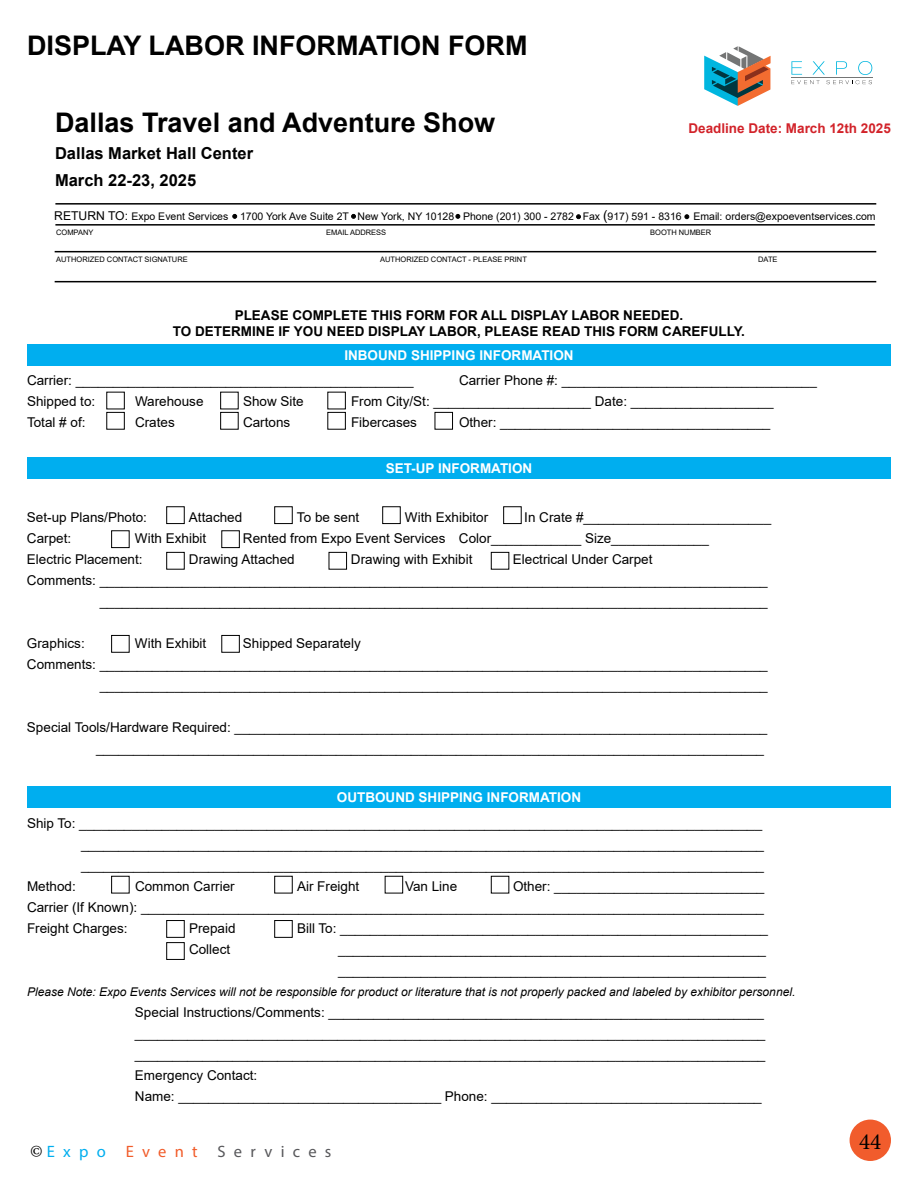
<style>
.page{position:relative;width:918px;height:1188px;background:#fff}
.page>*{position:absolute;margin:0;border:0;box-sizing:border-box;transform-origin:0 0}
.t1{font:700 27px "Arial";color:#000}
.t2{font:23.1px "Minion Pro";color:#000}
.t3{font:700 16.5px/27px "Arial";color:#000}
.t4{font:16.5px "Myriad Pro";letter-spacing:.5em;color:#58585b}
.t5{font:13.5px/21px "Arial";color:#000}
.t6{font:700 13.5px/16.2px "Arial";color:#000;text-align:center}
.t7{font:700 13.5px "Arial";color:#fff}
.t8{font:700 13.5px "Arial";color:#d2232a}
.t9{font:italic 12px "Arial";color:#000}
.t10{font:10.5px "Arial";color:#000}
.t11{font:7.5px "Arial";color:#000}
.s1{font-size:12.15px}
.s2{font-size:13.5px}
.s3{font-family:"Minion Pro";font-size:18px;color:#000}
.s4{color:#00aeef}
.s5{color:#f15c2a}
</style>
<div class="page">
<div style="left:850px;top:1120px;width:41px;height:41px;background:#f15c2c;border-radius:50%"></div>
<svg style="left:791px;top:61px;width:81px;height:23px"></svg>
<hr style="left:791px;top:77px;width:82px;height:1px;background:#747575">
<svg style="left:704px;top:46px;width:67px;height:60px"></svg>
<hr style="left:55px;top:203px;width:821px;height:2px;background:#000">
<hr style="left:55px;top:224px;width:820px;height:2px;background:#000">
<hr style="left:55px;top:251px;width:821px;height:1px;background:#000">
<hr style="left:55px;top:281px;width:821px;height:1px;background:#000">
<svg style="left:576px;top:215px;width:5px;height:4px"></svg>
<svg style="left:456px;top:214px;width:4px;height:5px"></svg>
<svg style="left:351px;top:214px;width:5px;height:5px"></svg>
<svg style="left:233px;top:214px;width:4px;height:5px"></svg>
<svg style="left:685px;top:215px;width:4px;height:4px"></svg>
<div style="left:106px;top:392px;width:19px;height:17px;border:1px solid #000"></div>
<div style="left:106px;top:412px;width:19px;height:18px;border:1px solid #000"></div>
<div style="left:166px;top:506px;width:19px;height:18px;border:1px solid #000"></div>
<div style="left:111px;top:530px;width:19px;height:18px;border:1px solid #000"></div>
<div style="left:166px;top:552px;width:19px;height:18px;border:1px solid #000"></div>
<div style="left:111px;top:635px;width:19px;height:18px;border:1px solid #000"></div>
<div style="left:166px;top:920px;width:19px;height:18px;border:1px solid #000"></div>
<div style="left:166px;top:942px;width:19px;height:18px;border:1px solid #000"></div>
<div style="left:274px;top:920px;width:19px;height:18px;border:1px solid #000"></div>
<div style="left:274px;top:876px;width:19px;height:17px;border:1px solid #000"></div>
<div style="left:385px;top:876px;width:18px;height:17px;border:1px solid #000"></div>
<div style="left:491px;top:876px;width:18px;height:17px;border:1px solid #000"></div>
<div style="left:221px;top:635px;width:19px;height:18px;border:1px solid #000"></div>
<div style="left:329px;top:552px;width:18px;height:18px;border:1px solid #000"></div>
<div style="left:491px;top:552px;width:18px;height:18px;border:1px solid #000"></div>
<div style="left:221px;top:530px;width:19px;height:18px;border:1px solid #000"></div>
<div style="left:274px;top:506px;width:19px;height:18px;border:1px solid #000"></div>
<div style="left:382px;top:506px;width:19px;height:18px;border:1px solid #000"></div>
<div style="left:503px;top:506px;width:19px;height:18px;border:1px solid #000"></div>
<div style="left:220px;top:412px;width:19px;height:18px;border:1px solid #000"></div>
<div style="left:327px;top:412px;width:19px;height:18px;border:1px solid #000"></div>
<div style="left:435px;top:412px;width:18px;height:18px;border:1px solid #000"></div>
<div style="left:27px;top:345px;width:864px;height:21px;background:#00aeef"></div>
<div style="left:27px;top:457px;width:864px;height:22px;background:#00aeef"></div>
<div style="left:27px;top:786px;width:864px;height:22px;background:#00aeef"></div>
<h1 class="t1" style="left:27px;top:26px;width:502px">DISPLAY LABOR INFORMATION FORM</h1>
<h1 class="t1" style="left:55px;top:103px;width:442px">Dallas Travel and Adventure Show</h1>
<p class="t8" style="left:688px;top:119px;width:204px">Deadline Date: March 12th 2025</p>
<p class="t3" style="left:55px;top:140px;width:200px">Dallas Market Hall Center<br>March 22-23, 2025</p>
<p class="t3" style="left:27px;top:117px;width:143px">March 22-23, 2025</p>
<p class="t10" style="left:54px;top:209px;width:823px"><span class="s1">RETURN TO:</span> Expo Event Services 1700 York Ave Suite 2T New York, NY 10128 Phone (201) 300 - 2782 Fax <span class="s2">(</span>917) 591 - 8316 Email: orders@expoeventservices.com</p>
<p class="t11" style="left:56px;top:227px;width:39px">COMPANY</p>
<p class="t11" style="left:326px;top:227px;width:62px">EMAIL ADDRESS</p>
<p class="t11" style="left:650px;top:227px;width:63px">BOOTH NUMBER</p>
<p class="t11" style="left:56px;top:254px;width:133px">AUTHORIZED CONTACT SIGNATURE</p>
<p class="t11" style="left:380px;top:254px;width:148px">AUTHORIZED CONTACT - PLEASE PRINT</p>
<p class="t11" style="left:758px;top:254px;width:21px">DATE</p>
<p class="t6" style="left:173px;top:307px;width:574px">PLEASE COMPLETE THIS FORM FOR ALL DISPLAY LABOR NEEDED.<br>TO DETERMINE IF YOU NEED DISPLAY LABOR, PLEASE READ THIS FORM CAREFULLY.</p>
<p class="t5" style="left:27px;top:370px;width:388px">Carrier: _____________________________________________</p>
<p class="t5" style="left:459px;top:370px;width:359px">Carrier Phone #: __________________________________</p>
<p class="t5" style="left:27px;top:391px;width:70px">Shipped to:</p>
<p class="t5" style="left:135px;top:391px;width:70px">Warehouse</p>
<p class="t5" style="left:243px;top:391px;width:62px">Show Site</p>
<p class="t5" style="left:351px;top:391px;width:424px">From City/St: _____________________ Date: ___________________</p>
<p class="t5" style="left:27px;top:412px;width:60px">Total # of:</p>
<p class="t5" style="left:135px;top:412px;width:41px">Crates</p>
<p class="t5" style="left:243px;top:412px;width:49px">Cartons</p>
<p class="t5" style="left:351px;top:412px;width:68px">Fibercases</p>
<p class="t5" style="left:459px;top:412px;width:313px">Other: ____________________________________</p>
<p class="t7" style="left:344px;top:346px;width:231px">INBOUND SHIPPING INFORMATION</p>
<p class="t7" style="left:386px;top:459px;width:148px">SET-UP INFORMATION</p>
<p class="t5" style="left:27px;top:507px;width:122px">Set-up Plans/Photo:</p>
<p class="t5" style="left:189px;top:507px;width:55px">Attached</p>
<p class="t5" style="left:297px;top:507px;width:64px">To be sent</p>
<p class="t5" style="left:405px;top:507px;width:85px">With Exhibitor</p>
<p class="t5" style="left:524px;top:507px;width:248px">In Crate #_________________________</p>
<p class="t5" style="left:27px;top:528px;width:46px">Carpet:</p>
<p class="t5" style="left:135px;top:528px;width:73px">With Exhibit</p>
<p class="t5" style="left:243px;top:528px;width:467px">Rented from Expo Event Services Color____________ Size_____________</p>
<p class="t5" style="left:27px;top:549px;width:117px">Electric Placement:</p>
<p class="t5" style="left:189px;top:549px;width:107px">Drawing Attached</p>
<p class="t5" style="left:351px;top:549px;width:123px">Drawing with Exhibit</p>
<p class="t5" style="left:513px;top:549px;width:141px">Electrical Under Carpet</p>
<p class="t5" style="left:27px;top:570px;width:742px">Comments: _________________________________________________________________________________________</p>
<p class="t5" style="left:100px;top:591px;width:670px">_________________________________________________________________________________________</p>
<p class="t5" style="left:27px;top:633px;width:59px">Graphics:</p>
<p class="t5" style="left:135px;top:633px;width:73px">With Exhibit</p>
<p class="t5" style="left:243px;top:633px;width:119px">Shipped Separately</p>
<p class="t5" style="left:27px;top:654px;width:742px">Comments: _________________________________________________________________________________________</p>
<p class="t5" style="left:100px;top:675px;width:670px">_________________________________________________________________________________________</p>
<p class="t5" style="left:27px;top:717px;width:742px;text-align:right">Special Tools/Hardware Required: _______________________________________________________________________ _________________________________________________________________________________________</p>
<p class="t7" style="left:337px;top:788px;width:246px">OUTBOUND SHIPPING INFORMATION</p>
<p class="t5" style="left:27px;top:813px;width:737px">Ship To: ___________________________________________________________________________________________</p>
<p class="t5" style="left:81px;top:834px;width:685px">___________________________________________________________________________________________</p>
<p class="t5" style="left:81px;top:855px;width:685px">___________________________________________________________________________________________</p>
<p class="t5" style="left:27px;top:876px;width:50px">Method:</p>
<p class="t5" style="left:135px;top:876px;width:101px">Common Carrier</p>
<p class="t5" style="left:297px;top:876px;width:64px">Air Freight</p>
<p class="t5" style="left:405px;top:876px;width:54px">Van Line</p>
<p class="t5" style="left:27px;top:876px;width:739px;text-align:justify;text-indent:486px">Other: ____________________________ Carrier (If Known): ___________________________________________________________________________________ Freight Charges:</p>
<p class="t5" style="left:189px;top:918px;width:48px">Prepaid</p>
<p class="t5" style="left:297px;top:918px;width:473px">Bill To: _________________________________________________________</p>
<p class="t5" style="left:189px;top:939px;width:43px">Collect</p>
<p class="t5" style="left:338px;top:939px;width:429px">_________________________________________________________ _________________________________________________________</p>
<p class="t9" style="left:27px;top:984px;width:770px">Please Note: Expo Events Services will not be responsible for product or literature that is not properly packed and labeled by exhibitor personnel.</p>
<p class="t5" style="left:135px;top:1002px;width:632px">Special Instructions/Comments: __________________________________________________________ ____________________________________________________________________________________ ____________________________________________________________________________________ Emergency Contact:<br>Name: ___________________________________ Phone: ____________________________________</p>
<p class="t4" style="left:30px;top:1141px;width:303px"><span class="s3">©</span> <span class="s4">Expo</span> <span class="s5">Event</span> Services</p>
<h2 class="t2" style="left:859px;top:1126px;width:24px">44</h2>
</div>
